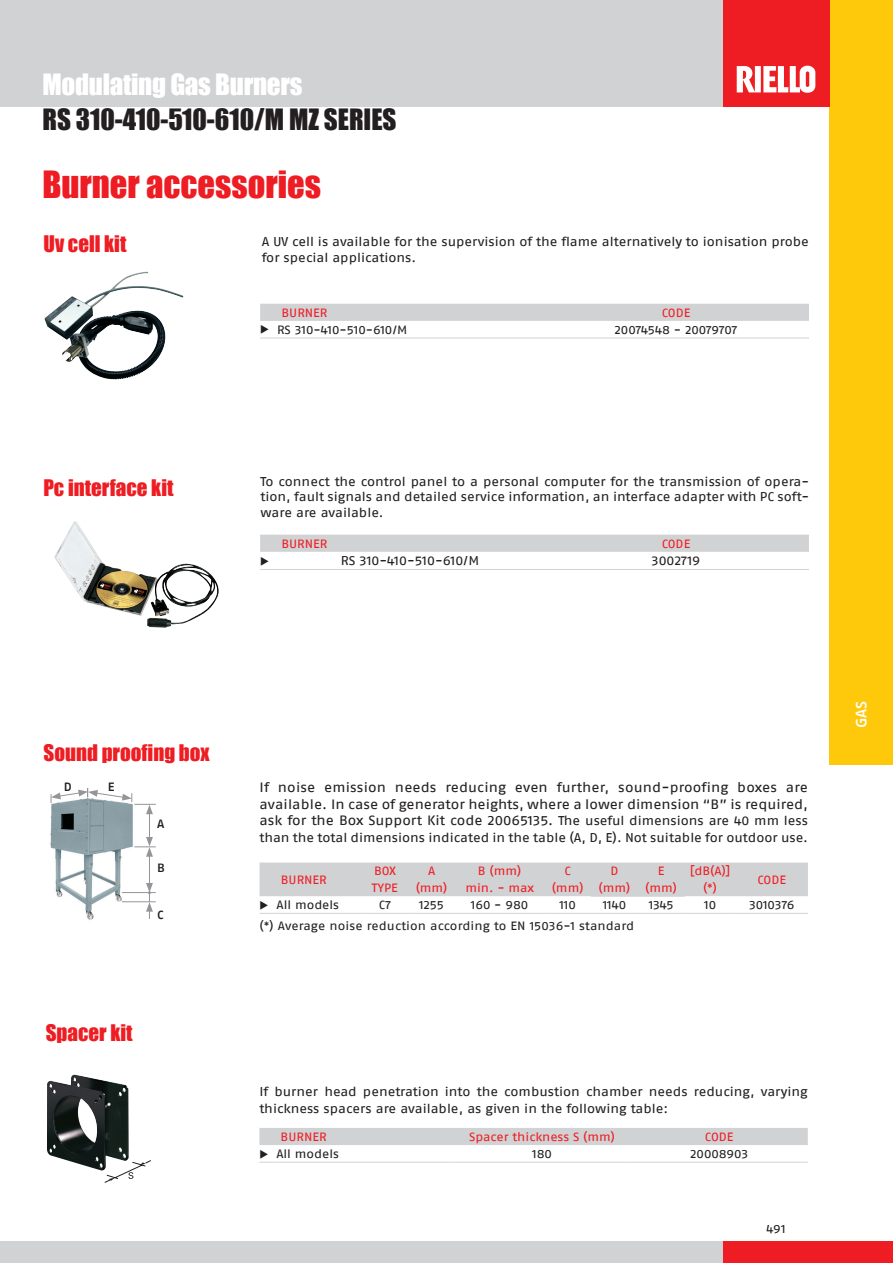
<style>
.page{position:relative;width:893px;height:1263px;background:#fff}
.page>*{position:absolute;margin:0;border:0;box-sizing:border-box;transform-origin:0 0}
.SOTTOtitolo{font:34.5px "Impact";color:#ee1d23}
.NOME_prodotto_grigio{font:27px "Impact";color:#231f20}
.TITOLO{font:27px "Impact";letter-spacing:-.01em;color:#fff}
.ARGOMENTI{font:21px "Impact";color:#ee1d23}
.t1{font:500 15px "Fago Ex Lf";color:#fff}
.TESTO{font:13.5px/16.5px "Fago Ex Lf";color:#231f20;text-align:justify}
.TESTI_Accessori{font:12.75px/16.5px "Fago Ex Lf";color:#231f20}
.TESTO-2{font:12.75px "Fago Ex Lf";color:#231f20}
.TESTI_tabella_Dimens{font:12.75px "Fago Ex Lf";color:#231f20}
.TESTI_tabella_Access{font:12px "Fago Ex Lf";color:#231f20}
.TESTATA_tabella_Acce{font:12px/16.5px "Fago Ex Lf";color:#ee1d23}
.TESTO-3{font:12px "Fago Ex Lf";letter-spacing:.01em;color:#231f20}
.TESTATA_tabella_Dime{font:12px "Fago Ex Lf";color:#ee1d23}
.TESTI_tabella_Access-2{font:500 12px "Fago Ex Lf";color:#231f20}
.s1{font-size:12.75px}
</style>
<div class="page">
<div style="left:0;top:0;width:893px;height:106px;background:#d1d2d4"></div>
<div style="left:0;top:1242px;width:830px;height:21px;background:#d1d2d4"></div>
<div style="left:829px;top:0;width:64px;height:765px;background:#fec80b"></div>
<div style="left:723px;top:0;width:106px;height:106px;background:#ee1d23"></div>
<div style="left:723px;top:1242px;width:170px;height:21px;background:#ee1d23"></div>
<svg style="left:737px;top:66px;width:78px;height:27px"></svg>
<img style="left:44px;top:277px;width:112px;height:102px">
<img style="left:54px;top:521px;width:165px;height:107px">
<img style="left:47px;top:1074px;width:82px;height:96px">
<svg style="left:104px;top:1160px;width:47px;height:23px"></svg>
<img style="left:50px;top:797px;width:86px;height:123px">
<hr style="left:122px;top:892px;width:34px;height:1px;background:#939598">
<hr style="left:149px;top:854px;width:1px;height:31px;background:#939598">
<hr style="left:122px;top:901px;width:34px;height:1px;background:#939598">
<svg style="left:146px;top:883px;width:7px;height:36px"></svg>
<svg style="left:51px;top:788px;width:105px;height:69px"></svg>
<svg style="left:260px;top:304px;width:549px;height:35px"></svg>
<svg style="left:260px;top:535px;width:549px;height:35px"></svg>
<svg style="left:260px;top:862px;width:548px;height:52px"></svg>
<svg style="left:259px;top:1128px;width:549px;height:35px"></svg>
<p class="TITOLO" style="left:43px;top:64px;width:262px">Modulating Gas Burners</p>
<p class="NOME_prodotto_grigio" style="left:43px;top:98px;width:355px">RS 310-410-510-610/M MZ SERIES</p>
<p class="SOTTOtitolo" style="left:43px;top:158px;width:280px">Burner accessories</p>
<p class="ARGOMENTI" style="left:44px;top:227px;width:84px">Uv cell kit</p>
<p class="TESTI_Accessori" style="left:262px;top:233px;width:549px">A UV cell is available for the supervision of the flame alternatively to ionisation probe for special applications.</p>
<p class="TESTATA_tabella_Acce" style="left:281px;top:304px;width:47px">BURNER</p>
<p class="TESTATA_tabella_Acce" style="left:662px;top:304px;width:30px">CODE</p>
<p class="TESTI_tabella_Access" style="left:277px;top:322px;width:132px">RS 310-410-510-610/M</p>
<p class="TESTI_tabella_Access" style="left:615px;top:322px;width:124px">20074548 - 20079707</p>
<p class="ARGOMENTI" style="left:43px;top:472px;width:132px">Pc interface kit</p>
<p class="TESTI_Accessori" style="left:260px;top:473px;width:550px;line-height:15.3px;text-align:justify">To connect the control panel to a personal computer for the transmission of opera&shy;tion, fault signals and detailed service information, an interface adapter with PC soft&shy;ware are available.</p>
<p class="TESTATA_tabella_Acce" style="left:281px;top:535px;width:47px">BURNER</p>
<p class="TESTATA_tabella_Acce" style="left:662px;top:535px;width:30px">CODE</p>
<p class="TESTI_tabella_Dimens" style="left:341px;top:553px;width:140px">RS 310-410-510-610/M</p>
<p class="TESTI_tabella_Dimens" style="left:651px;top:553px;width:50px">3002719</p>
<p class="ARGOMENTI" style="left:44px;top:736px;width:168px">Sound proofing box</p>
<p class="TESTI_tabella_Access-2" style="left:64px;top:780px;width:10px">D</p>
<p class="TESTI_tabella_Access-2" style="left:108px;top:780px;width:8px">E</p>
<p class="TESTI_tabella_Access-2" style="left:157px;top:817px;width:9px">A</p>
<p class="TESTI_tabella_Access-2" style="left:157px;top:860px;width:9px">B</p>
<p class="TESTI_tabella_Access-2" style="left:157px;top:907px;width:8px">C</p>
<p class="ARGOMENTI" style="left:46px;top:1016px;width:88px">Spacer kit</p>
<p class="TESTO" style="left:260px;top:779px;width:550px">If noise emission needs reducing even further, sound-proofing boxes are available. In case of generator heights, where a lower dimension “B” is required, ask for the Box Support Kit code 20065135. <span class="s1">The useful dimensions are 40 mm less</span></p>
<p class="TESTO-2" style="left:260px;top:830px;width:550px">than the total dimensions indicated in the table (A, D, E). Not suitable for outdoor use.</p>
<p class="TESTATA_tabella_Acce" style="left:281px;top:871px;width:47px">BURNER</p>
<p class="TESTATA_tabella_Acce" style="left:372px;top:863px;width:27px">BOX<br>TYPE</p>
<p class="TESTATA_tabella_Dime" style="left:428px;top:864px;width:9px">A</p>
<p class="TESTATA_tabella_Dime" style="left:478px;top:864px;width:45px">B (mm)</p>
<p class="TESTATA_tabella_Dime" style="left:465px;top:881px;width:70px">min. - max</p>
<p class="TESTATA_tabella_Dime" style="left:690px;top:864px;width:42px">[dB(A)]</p>
<p class="TESTATA_tabella_Dime" style="left:703px;top:881px;width:16px">(*)</p>
<p class="TESTATA_tabella_Dime" style="left:565px;top:864px;width:8px">C</p>
<p class="TESTATA_tabella_Dime" style="left:552px;top:881px;width:33px">(mm)</p>
<p class="TESTATA_tabella_Acce" style="left:610px;top:863px;width:10px">D</p>
<p class="TESTATA_tabella_Acce" style="left:598px;top:879px;width:33px">(mm)</p>
<p class="TESTATA_tabella_Acce" style="left:658px;top:863px;width:8px">E</p>
<p class="TESTATA_tabella_Acce" style="left:645px;top:879px;width:33px">(mm)</p>
<p class="TESTATA_tabella_Acce" style="left:757px;top:871px;width:30px">CODE</p>
<p class="TESTATA_tabella_Dime" style="left:416px;top:881px;width:33px">(mm)</p>
<p class="TESTI_tabella_Access" style="left:277px;top:898px;width:64px">All models</p>
<p class="TESTI_tabella_Access" style="left:379px;top:898px;width:14px">C7</p>
<p class="TESTI_tabella_Access" style="left:419px;top:898px;width:26px">1255</p>
<p class="TESTI_tabella_Access" style="left:471px;top:898px;width:59px">160 - 980</p>
<p class="TESTI_tabella_Access" style="left:559px;top:898px;width:18px">110</p>
<p class="TESTI_tabella_Access" style="left:603px;top:898px;width:25px">1140</p>
<p class="TESTI_tabella_Access" style="left:649px;top:898px;width:26px">1345</p>
<p class="TESTI_tabella_Access" style="left:704px;top:898px;width:13px">10</p>
<p class="TESTI_tabella_Access" style="left:749px;top:898px;width:47px">3010376</p>
<p class="TESTO-3" style="left:260px;top:919px;width:376px">(*) Average noise reduction according to EN 15036-1 standard</p>
<p class="t1" style="left:852px;top:728px;width:29px;rotate:-90deg">GAS</p>
<p class="TESTI_Accessori" style="left:259px;top:1083px;width:550px">If burner head penetration into the combustion chamber needs reducing, varying thickness spacers are available, as given in the following table:</p>
<p class="TESTATA_tabella_Acce" style="left:281px;top:1128px;width:47px">BURNER</p>
<p class="TESTATA_tabella_Dime" style="left:469px;top:1129px;width:147px">Spacer thickness S (mm)</p>
<p class="TESTATA_tabella_Acce" style="left:705px;top:1128px;width:30px">CODE</p>
<p class="TESTI_tabella_Access" style="left:276px;top:1146px;width:64px">All models</p>
<p class="TESTI_tabella_Access" style="left:532px;top:1146px;width:21px">180</p>
<p class="TESTI_tabella_Access" style="left:690px;top:1146px;width:60px">20008903</p>
<p class="TESTO-3" style="left:766px;top:1222px;width:21px">491</p>
</div>
